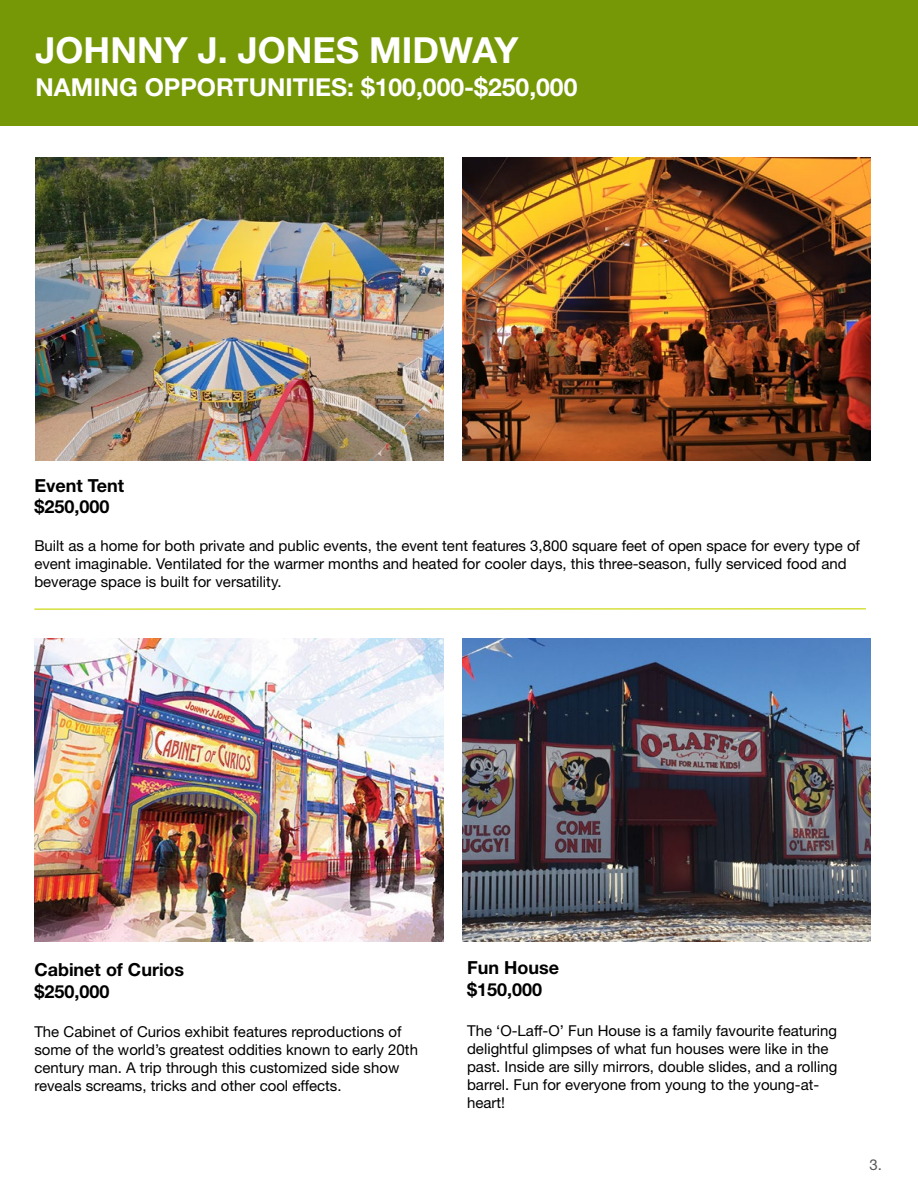
<style>
.page{position:relative;width:918px;height:1188px;background:#fff}
.page>*{position:absolute;margin:0;border:0;box-sizing:border-box;transform-origin:0 0}
.t1{font:700 36px "Helvetica Neue LT Std";color:#fff}
.t2{font:700 24.75px "Helvetica Neue LT Std";color:#fff}
.t3{font:700 18px/21.6px "Helvetica Neue LT Std";color:#000}
.t4{font:15px/18px "Helvetica Neue LT Std";color:#000}
.t5{font:15px "Helvetica Neue LT Std";color:#58595b}
</style>
<div class="page">
<div style="left:0;top:0;width:918px;height:125px;background:#769807"></div>
<img style="left:36px;top:158px;width:407px;height:302px">
<img style="left:462px;top:158px;width:408px;height:302px">
<img style="left:35px;top:638px;width:408px;height:304px">
<img style="left:462px;top:638px;width:408px;height:304px">
<hr style="left:34px;top:608px;width:832px;height:2px;background:#d6e03d">
<h1 class="t1" style="left:36px;top:28px;width:484px">JOHNNY J. JONES MIDWAY</h1>
<h2 class="t2" style="left:36px;top:72px;width:543px">NAMING OPPORTUNITIES: $100,000-$250,000</h2>
<p class="t3" style="left:34px;top:474px;width:91px">Event Tent $250,000</p>
<p class="t4" style="left:34px;top:536px;width:827px">Built as a home for both private and public events, the event tent features 3,800 square feet of open space for every type of event imaginable. Ventilated for the warmer months and heated for cooler days, this three-season, fully serviced food and beverage space is built for versatility.</p>
<p class="t3" style="left:34px;top:958px;width:151px">Cabinet of Curios $250,000</p>
<p class="t4" style="left:34px;top:1023px;width:385px">The Cabinet of Curios exhibit features reproductions of some of the world’s greatest oddities known to early 20th century man. A trip through this customized side show reveals screams, tricks and other cool effects.</p>
<p class="t3" style="left:467px;top:957px;width:94px">Fun House $150,000</p>
<p class="t4" style="left:467px;top:1021px;width:372px">The ‘O-Laff-O’ Fun House is a family favourite featuring delightful glimpses of what fun houses were like in the past. Inside are silly mirrors, double slides, and a rolling barrel. Fun for everyone from young to the young-at&shy;heart!</p>
<p class="t5" style="left:869px;top:1156px;width:14px">3.</p>
</div>
